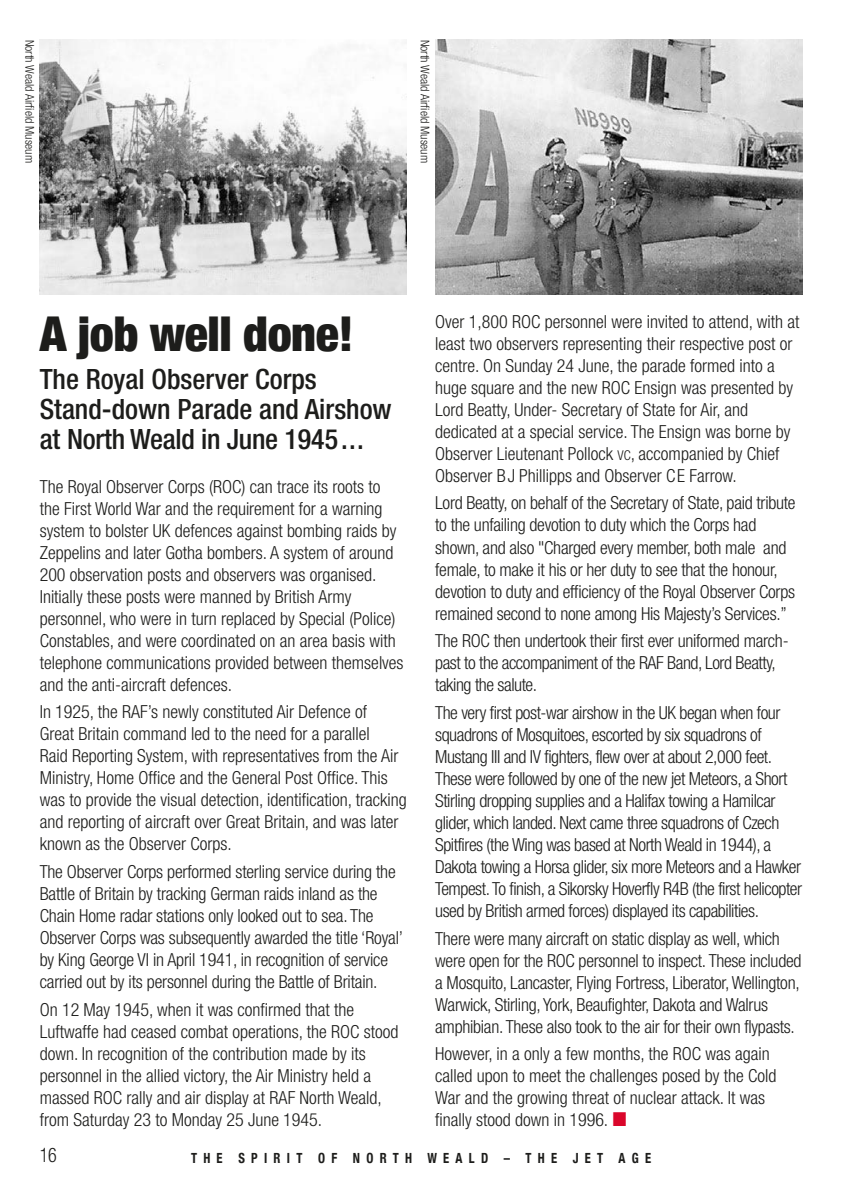
<style>
.page{position:relative;width:842px;height:1191px;background:#fff}
.page>*{position:absolute;margin:0;border:0;box-sizing:border-box;transform-origin:0 0}
.t1{font:900 condensed 48px "Helvetica Neue";letter-spacing:-.01em;color:#1d1d1b}
.t2{font:500 condensed 28px/30px "Helvetica Neue";color:#1d1d1b}
.t3{font:300 condensed 20px "Helvetica Neue";color:#1d1d1b;scale:.9 1}
.t4{font:300 condensed 18px/22px "Helvetica Neue";color:#1d1d1b}
.t5{font:300 condensed 18px/22px "Helvetica Neue";letter-spacing:-.025em;color:#1d1d1b}
.t6{font:700 condensed 14px "Helvetica Neue";letter-spacing:.5em;color:#1d1d1b;scale:.9 1}
.t7{font:300 condensed 12px "Helvetica Neue";color:#1d1d1b}
.s1{font-size:13.6px}
.s2{color:#da062b}
</style>
<div class="page">
<img style="left:40px;top:40px;width:367px;height:255px">
<img style="left:435px;top:40px;width:367px;height:255px">
<p class="t7" style="left:34px;top:40px;width:125px;rotate:90deg">North Weald Airfield Museum</p>
<p class="t7" style="left:429px;top:40px;width:125px;rotate:90deg">North Weald Airfield Museum</p>
<h1 class="t1" style="left:40px;top:304px;width:315px">A job well done!</h1>
<p class="t2" style="left:40px;top:366px;width:353px">The Royal Observer Corps<br>Stand-down Parade and Airshow at North Weald in June 1945...</p>
<p class="t4" style="left:40px;top:477px;width:342px">The Royal Observer Corps (ROC) can trace its roots to</p>
<p class="t4" style="left:40px;top:499px;width:358px">the First World War and the requirement for a warning system to bolster UK defences against bombing raids by</p>
<p class="t4" style="left:40px;top:543px;width:355px">Zeppelins and later Gotha bombers. A system of around</p>
<p class="t4" style="left:40px;top:565px;width:365px">200 observation posts and observers was organised.<br>Initially these posts were manned by British Army personnel, who were in turn replaced by Special (Police)<br>Constables, and were coordinated on an area basis with telephone communications provided between themselves and the anti-aircraft defences.</p>
<p class="t4" style="left:40px;top:702px;width:369px">In 1925, the RAF’s newly constituted Air Defence of<br>Great Britain command led to the need for a parallel<br>Raid Reporting System, with representatives from the Air Ministry, Home Office and the General Post Office. This was to provide the visual detection, identification, tracking and reporting of aircraft over Great Britain, and was later known as the Observer Corps.</p>
<p class="t4" style="left:40px;top:862px;width:365px">The Observer Corps performed sterling service during the Battle of Britain by tracking German raids inland as the Chain Home radar stations only looked out to sea. The Observer Corps was subsequently awarded the title ‘Royal’ by King George VI in April 1941, in recognition of service carried out by its personnel during the Battle of Britain.</p>
<p class="t4" style="left:40px;top:1000px;width:360px">On 12 May 1945, when it was confirmed that the Luftwaffe had ceased combat operations, the ROC stood down. In recognition of the contribution made by its personnel in the allied victory, the Air Ministry held a</p>
<p class="t4" style="left:435px;top:312px;width:366px">Over 1,800 ROC personnel were invited to attend, with at least two observers representing their respective post or centre. On Sunday 24 June, the parade formed into a huge square and the new ROC Ensign was presented by Lord Beatty, Under- Secretary of State for Air, and dedicated at a special service. The Ensign was borne by Observer Lieutenant Pollock <span class="s1">VC</span>, accompanied by Chief Observer BJ Phillipps and Observer CE Farrow.</p>
<p class="t4" style="left:435px;top:493px;width:362px">Lord Beatty, on behalf of the Secretary of State, paid tribute</p>
<p class="t4" style="left:435px;top:515px;width:323px">to the unfailing devotion to duty which the Corps had</p>
<p class="t4" style="left:435px;top:537px;width:353px">shown, and also "Charged every member, both male and</p>
<p class="t4" style="left:435px;top:559px;width:361px">female, to make it his or her duty to see that the honour, devotion to duty and efficiency of the Royal Observer Corps remained second to none among His Majesty’s Services.”</p>
<p class="t5" style="left:435px;top:631px;width:355px">The ROC then undertook their first ever uniformed march&shy;past to the accompaniment of the RAF Band, Lord Beatty, taking the salute.</p>
<p class="t5" style="left:435px;top:703px;width:368px">The very first post-war airshow in the UK began when four squadrons of Mosquitoes, escorted by six squadrons of Mustang III and IV fighters, flew over at about 2,000 feet.<br>These were followed by one of the new jet Meteors, a Short Stirling dropping supplies and a Halifax towing a Hamilcar glider, which landed. Next came three squadrons of Czech Spitfires (the Wing was based at North Weald in 1944), a Dakota towing a Horsa glider, six more Meteors and a Hawker Tempest. To finish, a Sikorsky Hoverfly R4B (the first helicopter used by British armed forces) displayed its capabilities.</p>
<p class="t4" style="left:435px;top:928px;width:368px">There were many aircraft on static display as well, which were open for the ROC personnel to inspect. These included a Mosquito, Lancaster, Flying Fortress, Liberator, Wellington, Warwick, Stirling, York, Beaufighter, Dakota and Walrus amphibian. These also took to the air for their own flypasts.</p>
<p class="t4" style="left:435px;top:1044px;width:343px">However, in a only a few months, the ROC was again called upon to meet the challenges posed by the Cold</p>
<p class="t4" style="left:40px;top:1088px;width:343px">massed ROC rally and air display at RAF North Weald,</p>
<p class="t4" style="left:435px;top:1088px;width:331px">War and the growing threat of nuclear attack. It was</p>
<p class="t4" style="left:40px;top:1110px;width:284px">from Saturday 23 to Monday 25 June 1945.</p>
<p class="t4" style="left:435px;top:1110px;width:193px">finally stood down in 1996. <span class="s2">■</span></p>
<p class="t6" style="left:191px;top:1149px;width:513px">THE SPIRIT OF NORTH WEALD – THE JET AGE</p>
<p class="t3" style="left:40px;top:1147px;width:20px">16</p>
</div>
